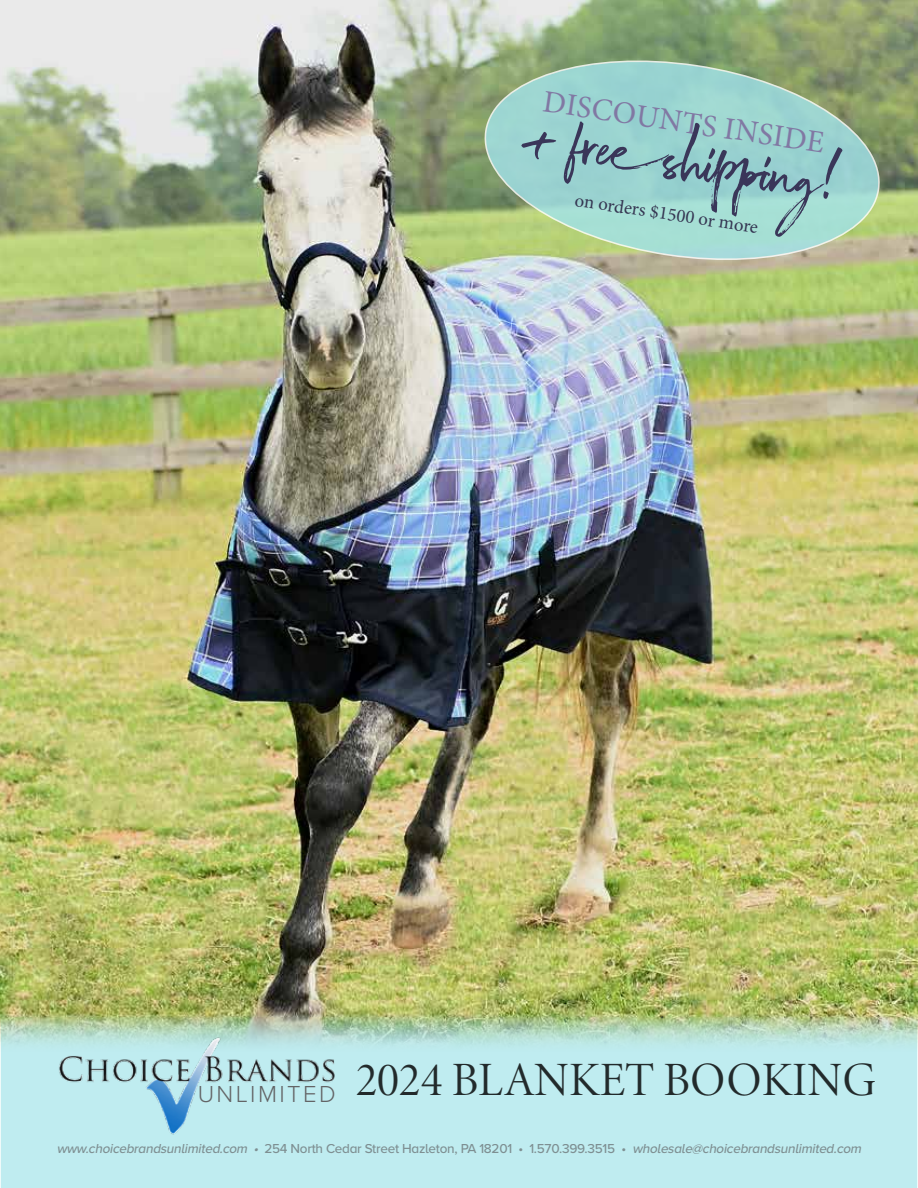
<style>
.page{position:relative;width:918px;height:1188px;background:#fff}
.page>*{position:absolute;margin:0;border:0;box-sizing:border-box;transform-origin:0 0}
.t1{font:108px "Wonderstory";color:#3a3659}
.t2{font:47.85px "Minion Variable Concept";letter-spacing:.015em;color:#000}
.t3{font:31.35px "Minion Pro";color:#8178a3}
.t4{font:18.75px "Minion Pro";color:#353652}
.t5{font:italic 500 13.5px "Proxima Nova A";color:#5a5b5d}
.s1{font-style:normal}
</style>
<div class="page">
<div style="left:0;top:1054px;width:918px;height:134px;background:#bfecf0"></div>
<img style="left:0;top:0;width:918px;height:1054px">
<svg style="left:476px;top:48px;width:412px;height:223px;background:#9dc8b4"></svg>
<img style="left:54px;top:1020px;width:293px;height:122px">
<h3 class="t3" style="left:547px;top:79px;width:286px;rotate:9deg">DISCOUNTS INSIDE</h3>
<h1 class="t1" style="left:532px;top:77px;width:316px;rotate:9deg">+ free shipping!</h1>
<h3 class="t4" style="left:577px;top:187px;width:187px;rotate:9deg">on orders $1500 or more</h3>
<h2 class="t2" style="left:198px;top:1046px;width:680px"><sub>UNLIMITED</sub> 2024 BLANKET BOOKING</h2>
<p class="t5" style="left:57px;top:1139px;width:810px">www.choicebrandsunlimited.com • <span class="s1">2 5 4 N o rt h C e d a r St r e et H a z leto n , PA 1 8 2 0 1 • 1 . 5 7 0 . 3 9 9 . 3 5 1 5 •</span> wholesale@choicebrandsunlimited.com</p>
</div>
